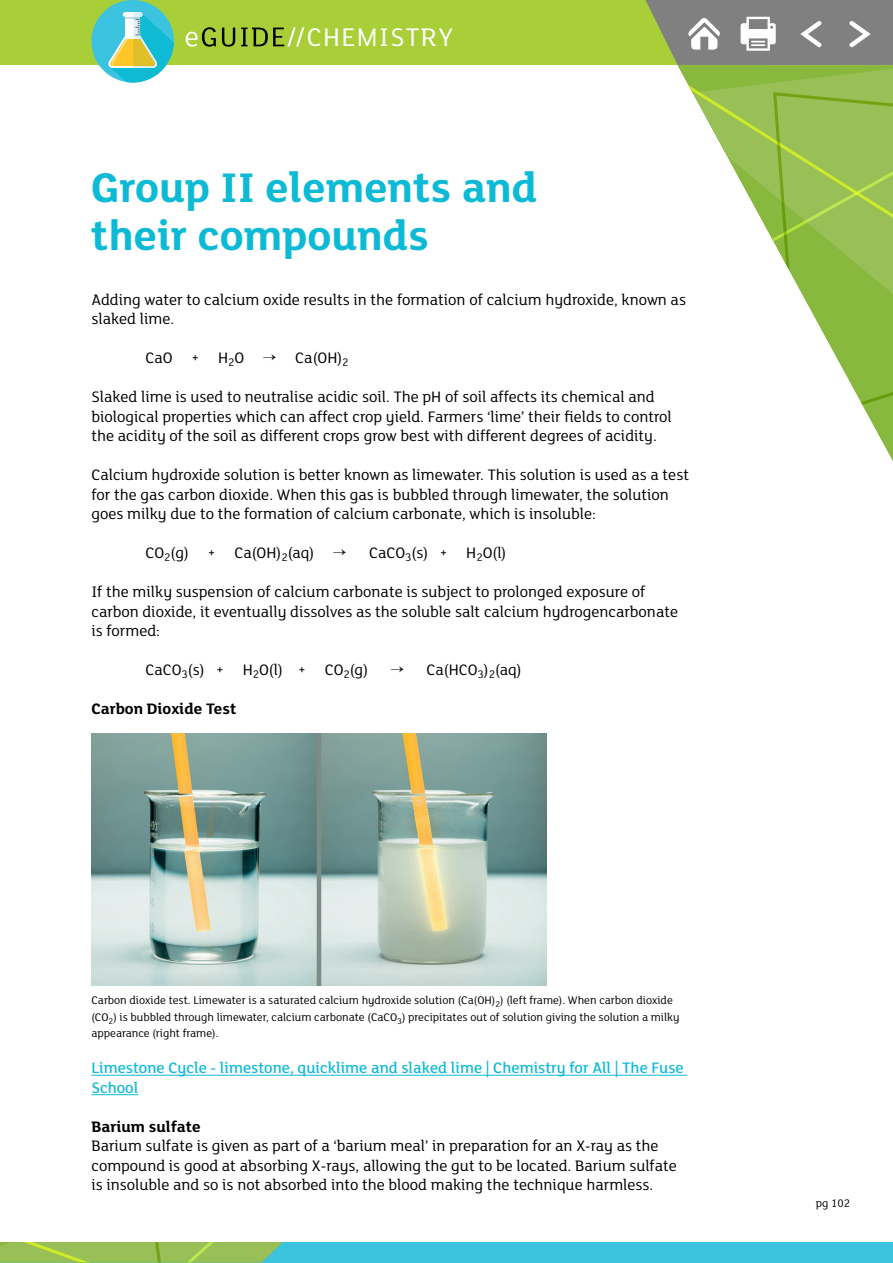
<style>
.page{position:relative;width:893px;height:1263px;background:#fff}
.page>*{position:absolute;margin:0;border:0;box-sizing:border-box;transform-origin:0 0}
.t1{font:700 45px/48px "FS Lola";color:#0dbad6}
.t2{font:27.75px "FS Lola";letter-spacing:.05em;color:#fff}
.Body{font:16.5px/19.5px "FS Lola";color:#000}
.Body-2{font:500 16.5px/19.5px "FS Lola";color:#0dbad6}
.Body-3{font:700 16.5px "FS Lola";color:#000}
.page_no_s{font:12px/16.5px "FS Lola";color:#000}
</style>
<div class="page">
<div style="left:0;top:0;width:893px;height:65px;background:#a9cf38"></div>
<svg style="left:186px;top:27px;width:30px;height:20px"></svg>
<svg style="left:222px;top:28px;width:13px;height:19px"></svg>
<svg style="left:241px;top:27px;width:63px;height:20px"></svg>
<div style="left:0;top:1242px;width:893px;height:21px;background:#3cc3de"></div>
<svg style="left:645px;top:0;width:248px;height:65px;background:#8f9286"></svg>
<svg style="left:678px;top:65px;width:215px;height:389px"></svg>
<svg style="left:771px;top:91px;width:122px;height:336px"></svg>
<svg style="left:0;top:1242px;width:283px;height:20px;background:#96c158"></svg>
<div style="left:91px;top:0;width:83px;height:82px;background:#3cc3df;border-radius:50%"></div>
<svg style="left:107px;top:12px;width:67px;height:70px"></svg>
<hr style="left:91px;top:1075px;width:596px;height:1px;background:#0dbad6">
<hr style="left:91px;top:1094px;width:47px;height:1px;background:#0dbad6">
<img style="left:91px;top:733px;width:456px;height:252px">
<h2 class="t2" style="left:307px;top:19px;width:148px">CHEMISTRY</h2>
<h1 class="t1" style="left:91px;top:161px;width:447px">Group II elements and their compounds</h1>
<p class="Body" style="left:91px;top:289px;width:596px">Adding water to calcium oxide results in the formation of calcium hydroxide, known as slaked lime.</p>
<p class="Body" style="left:145px;top:348px;width:205px">CaO + H<sub>2</sub>O → Ca(OH)<sub>2</sub></p>
<p class="Body" style="left:91px;top:387px;width:582px">Slaked lime is used to neutralise acidic soil. The pH of soil affects its chemical and biological properties which can affect crop yield. Farmers ‘lime’ their fields to control the acidity of the soil as different crops grow best with different degrees of acidity.</p>
<p class="Body" style="left:91px;top:465px;width:599px">Calcium hydroxide solution is better known as limewater. This solution is used as a test for the gas carbon dioxide. When this gas is bubbled through limewater, the solution goes milky due to the formation of calcium carbonate, which is insoluble:</p>
<p class="Body" style="left:145px;top:543px;width:203px">CO<sub>2</sub>(g) + Ca(OH)<sub>2</sub>(aq) →</p>
<p class="Body" style="left:369px;top:543px;width:139px">CaCO<sub>3</sub>(s) + H<sub>2</sub>O(l)</p>
<p class="Body" style="left:91px;top:582px;width:588px">If the milky suspension of calcium carbonate is subject to prolonged exposure of carbon dioxide, it eventually dissolves as the soluble salt calcium hydrogencarbonate is formed:</p>
<p class="Body" style="left:145px;top:660px;width:224px">CaCO<sub>3</sub>(s) + H<sub>2</sub>O(l) + CO<sub>2</sub>(g)</p>
<p class="Body" style="left:390px;top:660px;width:133px">→ Ca(HCO<sub>3</sub>)<sub>2</sub>(aq)</p>
<p class="Body-3" style="left:91px;top:698px;width:147px">Carbon Dioxide Test</p>
<p class="page_no_s" style="left:91px;top:991px;width:590px">Carbon dioxide test. Limewater is a saturated calcium hydroxide solution (Ca(OH)<sub>2</sub>) (left frame). When carbon dioxide (CO<sub>2</sub>) is bubbled through limewater, calcium carbonate (CaCO<sub>3</sub>) precipitates out of solution giving the solution a milky appearance (right frame).</p>
<p class="Body-2" style="left:91px;top:1057px;width:594px">Limestone Cycle - limestone, quicklime and slaked lime | Chemistry for All | The Fuse<br>School</p>
<p class="Body-3" style="left:91px;top:1115px;width:111px">Barium sulfate</p>
<p class="Body" style="left:91px;top:1135px;width:587px">Barium sulfate is given as part of a ‘barium meal’ in preparation for an X-ray as the compound is good at absorbing X-rays, allowing the gut to be located. Barium sulfate is insoluble and so is not absorbed into the blood making the technique harmless.</p>
<p class="page_no_s" style="left:816px;top:1194px;width:36px">pg 102</p>
</div>
